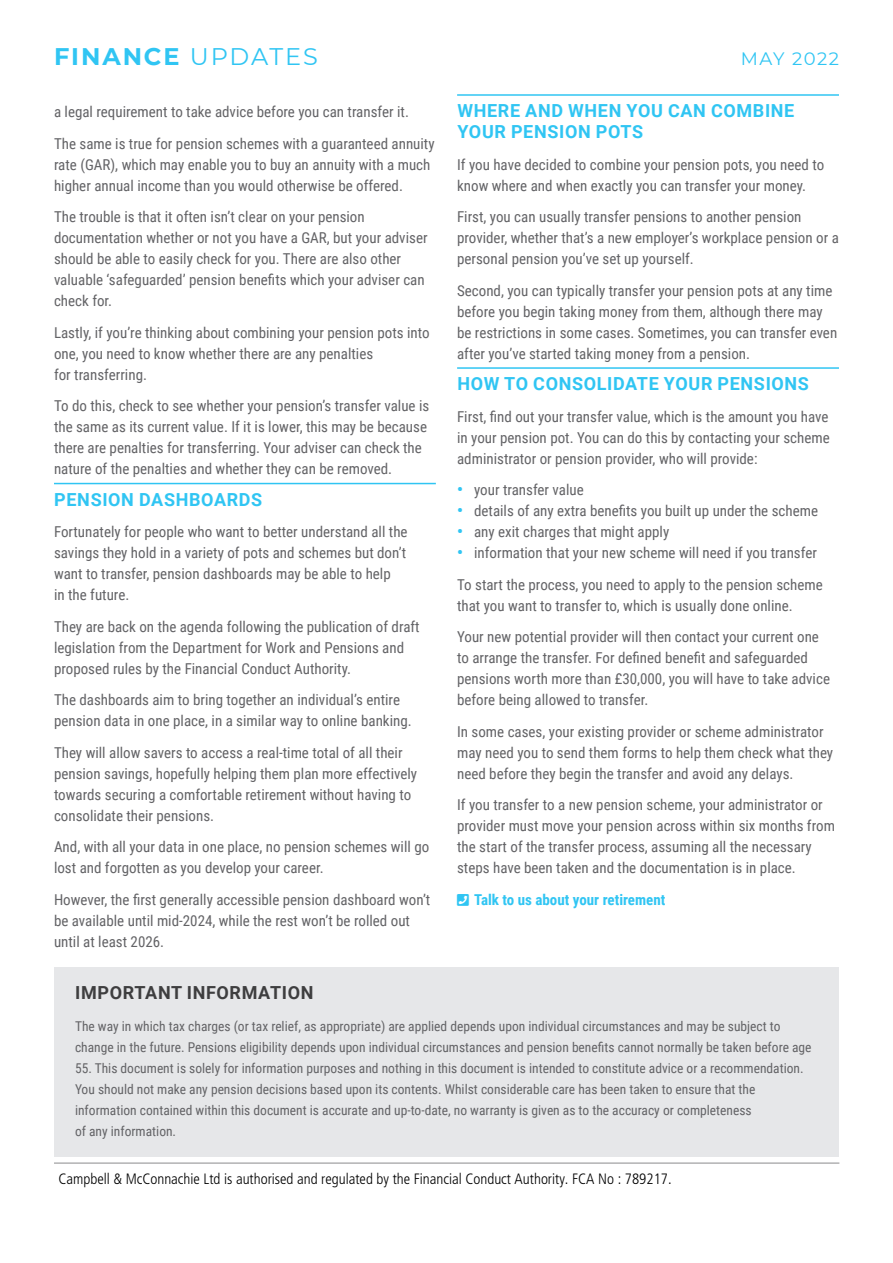
<style>
.page{position:relative;width:893px;height:1263px;background:#fff}
.page>*{position:absolute;margin:0;border:0;box-sizing:border-box;transform-origin:0 0}
.t1{font:700 24px "Montserrat";letter-spacing:.08em;color:#30c5f3}
.t2{font:700 18px/21px "Roboto";letter-spacing:.035em;color:#30c5f3}
.t3{font:700 18px "Roboto";letter-spacing:.035em;color:#3e3e3f}
.t4{font:18px "Montserrat";letter-spacing:.08em;color:#30c5f3}
.t5{font:15px/21px "Roboto Condensed";color:#636366}
.t6{font:300 condensed 15px "Frutiger LT Std";color:#000}
.t7{font:700 15px "Roboto Condensed";color:#30c5f3}
.t8{font:13.5px/21px "Roboto Condensed";color:#636366}
.s1{font-weight:400}
.s2{font-weight:700;font-size:16.5px;color:#30c5f3}
</style>
<div class="page">
<hr style="left:54px;top:1162px;width:785px;height:2px;background:#636366">
<div style="left:54px;top:968px;width:785px;height:189px;background:#e6e7e9"></div>
<hr style="left:54px;top:483px;width:382px;height:1px;background:#30c5f3">
<hr style="left:457px;top:94px;width:382px;height:2px;background:#30c5f3">
<hr style="left:457px;top:367px;width:382px;height:2px;background:#30c5f3">
<h1 class="t1" style="left:54px;top:39px;width:265px">FINANCE <span class="s1">UPDATES</span></h1>
<p class="t4" style="left:741px;top:46px;width:100px">MAY 2022</p>
<p class="t5" style="left:54px;top:95px;width:382px;line-height:31.5px">a legal requirement to take advice before you can transfer it.<br>The same is true for pension schemes with a guaranteed annuity</p>
<p class="t5" style="left:54px;top:153px;width:378px">rate (GAR), which may enable you to buy an annuity with a much higher annual income than you would otherwise be offered.</p>
<p class="t5" style="left:54px;top:206px;width:375px">The trouble is that it often isn’t clear on your pension documentation whether or not you have a GAR, but your adviser should be able to easily check for you. There are also other valuable ‘safeguarded’ pension benefits which your adviser can check for.</p>
<p class="t5" style="left:54px;top:321px;width:377px">Lastly, if you’re thinking about combining your pension pots into one, you need to know whether there are any penalties<br>for transferring.</p>
<p class="t5" style="left:54px;top:395px;width:377px">To do this, check to see whether your pension’s transfer value is the same as its current value. If it is lower, this may be because there are penalties for transferring. Your adviser can check the nature of the penalties and whether they can be removed.</p>
<p class="t2" style="left:54px;top:488px;width:210px">PENSION DASHBOARDS</p>
<p class="t5" style="left:54px;top:521px;width:355px">Fortunately for people who want to better understand all the savings they hold in a variety of pots and schemes but don’t want to transfer, pension dashboards may be able to help<br>in the future.</p>
<p class="t5" style="left:54px;top:615px;width:367px">They are back on the agenda following the publication of draft legislation from the Department for Work and Pensions and proposed rules by the Financial Conduct Authority.</p>
<p class="t5" style="left:54px;top:689px;width:359px">The dashboards aim to bring together an individual’s entire pension data in one place, in a similar way to online banking.</p>
<p class="t5" style="left:54px;top:741px;width:365px">They will allow savers to access a real-time total of all their pension savings, hopefully helping them plan more effectively towards securing a comfortable retirement without having to consolidate their pensions.</p>
<p class="t5" style="left:54px;top:836px;width:377px">And, with all your data in one place, no pension schemes will go lost and forgotten as you develop your career.</p>
<p class="t5" style="left:54px;top:888px;width:378px">However, the first generally accessible pension dashboard won’t be available until mid-2024, while the rest won’t be rolled out until at least 2026.</p>
<p class="t2" style="left:457px;top:99px;width:338px">WHERE AND WHEN YOU CAN COMBINE<br>YOUR PENSION POTS</p>
<p class="t5" style="left:457px;top:153px;width:369px">If you have decided to combine your pension pots, you need to know where and when exactly you can transfer your money.</p>
<p class="t5" style="left:457px;top:206px;width:383px">First, you can usually transfer pensions to another pension provider, whether that’s a new employer’s workplace pension or a personal pension you’ve set up yourself.</p>
<p class="t5" style="left:457px;top:279px;width:382px">Second, you can typically transfer your pension pots at any time before you begin taking money from them, although there may be restrictions in some cases. Sometimes, you can transfer even after you’ve started taking money from a pension.</p>
<p class="t2" style="left:457px;top:372px;width:353px">HOW TO CONSOLIDATE YOUR PENSIONS</p>
<p class="t5" style="left:457px;top:405px;width:374px;text-align:justify">First, find out your transfer value, which is the amount you have in your pension pot. You can do this by contacting your scheme administrator or pension provider, who will provide:</p>
<p class="t5" style="left:457px;top:479px;width:128px"><span class="s2">•</span> your transfer value</p>
<p class="t5" style="left:457px;top:500px;width:362px"><span class="s2">•</span> details of any extra benefits you built up under the scheme</p>
<p class="t5" style="left:457px;top:521px;width:214px"><span class="s2">•</span> any exit charges that might apply</p>
<p class="t5" style="left:457px;top:536px;width:367px;line-height:31.5px"><span class="s2">•</span> information that your new scheme will need if you transfer<br>To start the process, you need to apply to the pension scheme</p>
<p class="t5" style="left:457px;top:589px;width:363px;line-height:31.5px">that you want to transfer to, which is usually done online.<br>Your new potential provider will then contact your current one</p>
<p class="t5" style="left:457px;top:647px;width:374px">to arrange the transfer. For defined benefit and safeguarded pensions worth more than £30,000, you will have to take advice before being allowed to transfer.</p>
<p class="t5" style="left:457px;top:720px;width:378px">In some cases, your existing provider or scheme administrator may need you to send them forms to help them check what they need before they begin the transfer and avoid any delays.</p>
<p class="t5" style="left:457px;top:794px;width:379px">If you transfer to a new pension scheme, your administrator or provider must move your pension across within six months from the start of the transfer process, assuming all the necessary steps have been taken and the documentation is in place.</p>
<p class="t7" style="left:474px;top:889px;width:193px">Talk to us about your retirement</p>
<p class="t3" style="left:75px;top:980px;width:240px">IMPORTANT INFORMATION</p>
<p class="t8" style="left:75px;top:1015px;width:738px">The way in which tax charges (or tax relief, as appropriate) are applied depends upon individual circumstances and may be subject to change in the future. Pensions eligibility depends upon individual circumstances and pension benefits cannot normally be taken before age</p>
<p class="t8" style="left:75px;top:1057px;width:730px">55. This document is solely for information purposes and nothing in this document is intended to constitute advice or a recommendation.<br>You should not make any pension decisions based upon its contents. Whilst considerable care has been taken to ensure that the information contained within this document is accurate and up-to-date, no warranty is given as to the accuracy or completeness<br>of any information.</p>
<p class="t6" style="left:59px;top:1173px;width:615px">Campbell &amp; McConnachie Ltd is authorised and regulated by the Financial Conduct Authority. FCA No : 789217.</p>
</div>
